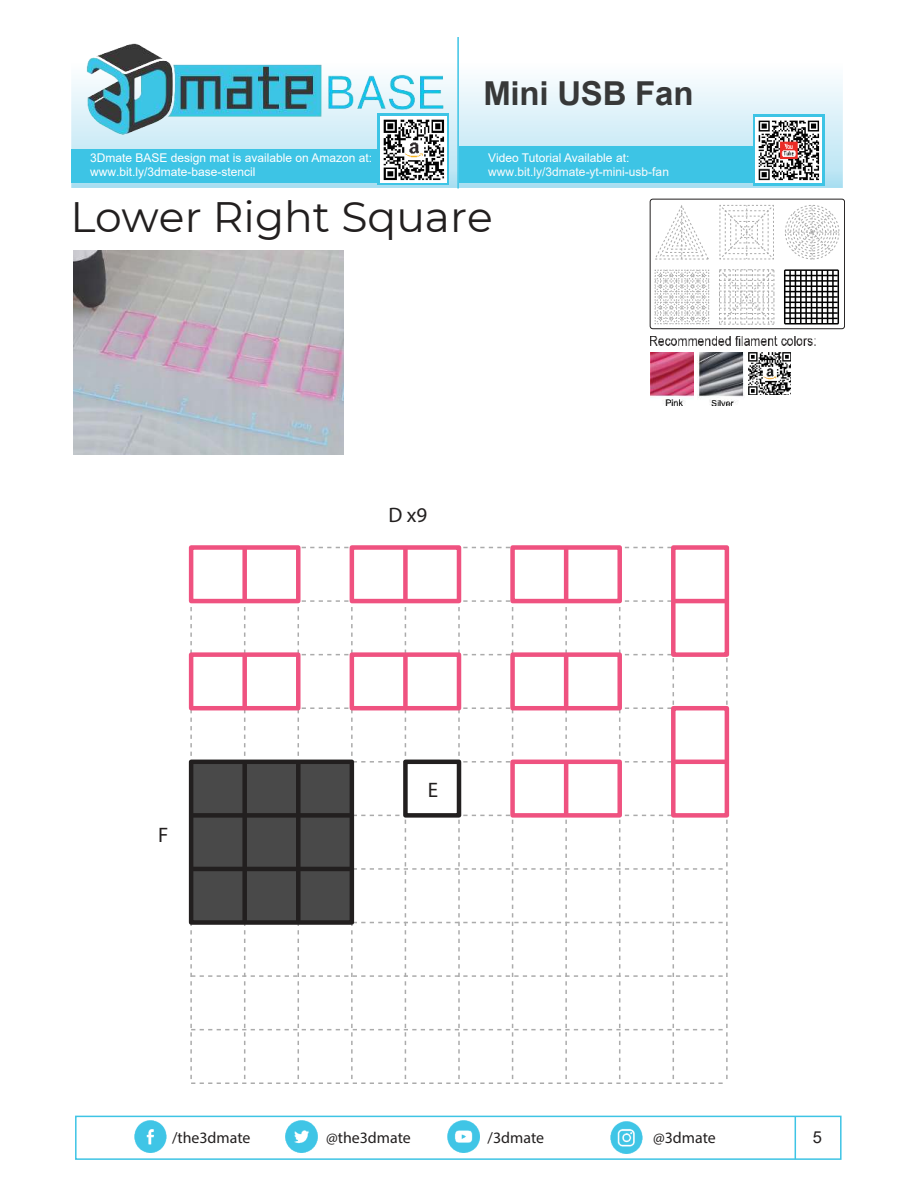
<style>
.page{position:relative;width:918px;height:1188px;background:#fff}
.page>*{position:absolute;margin:0;border:0;box-sizing:border-box;transform-origin:0 0}
.t1{font:42.45px "Montserrat";color:#221f1f}
.t2{font:700 33px "Arial";letter-spacing:-.005em;color:#373838}
.t3{font:21px "Myriad Pro";color:#221f1f}
.t4{font:16.5px "Arial";color:#221f1f}
.t5{font:15.9px "Myriad Pro";color:#221f1f}
.t6{font:12px/14.4px "Arial";color:#fff}
.t7{font:12px "Arial";color:#fbfbfb}
</style>
<div class="page">
<svg style="left:190px;top:547px;width:538px;height:537px"></svg>
<div style="left:189px;top:545px;width:112px;height:58px;border:5px solid #ef5280"></div>
<div style="left:350px;top:545px;width:111px;height:58px;border:5px solid #ef5280"></div>
<div style="left:510px;top:545px;width:112px;height:58px;border:5px solid #ef5280"></div>
<div style="left:189px;top:652px;width:112px;height:58px;border:5px solid #ef5280"></div>
<div style="left:350px;top:652px;width:111px;height:58px;border:5px solid #ef5280"></div>
<div style="left:510px;top:652px;width:112px;height:58px;border:5px solid #ef5280"></div>
<div style="left:671px;top:545px;width:58px;height:112px;border:5px solid #ef5280"></div>
<div style="left:671px;top:706px;width:58px;height:112px;border:5px solid #ef5280"></div>
<div style="left:191px;top:762px;width:161px;height:161px;background:#494949"></div>
<div style="left:189px;top:760px;width:165px;height:165px;border:5px solid #221f1f"></div>
<div style="left:510px;top:760px;width:112px;height:58px;border:5px solid #ef5280"></div>
<div style="left:403px;top:760px;width:58px;height:58px;border:5px solid #221f1f"></div>
<div style="left:242px;top:547px;width:5px;height:54px;background:#ef5280"></div>
<div style="left:403px;top:547px;width:5px;height:54px;background:#ef5280"></div>
<hr style="left:564px;top:547px;width:4px;height:54px;background:#ef5280">
<hr style="left:673px;top:599px;width:54px;height:4px;background:#ef5280">
<div style="left:242px;top:655px;width:5px;height:53px;background:#ef5280"></div>
<div style="left:403px;top:655px;width:5px;height:53px;background:#ef5280"></div>
<hr style="left:564px;top:655px;width:4px;height:53px;background:#ef5280">
<hr style="left:564px;top:762px;width:4px;height:53px;background:#ef5280">
<hr style="left:673px;top:760px;width:54px;height:4px;background:#ef5280">
<div style="left:191px;top:813px;width:161px;height:5px;background:#221f1f"></div>
<div style="left:242px;top:762px;width:5px;height:161px;background:#221f1f"></div>
<hr style="left:191px;top:867px;width:161px;height:4px;background:#221f1f">
<div style="left:296px;top:762px;width:5px;height:161px;background:#221f1f"></div>
<img style="left:651px;top:336px;width:164px;height:9px">
<img style="left:651px;top:353px;width:42px;height:52px">
<img style="left:748px;top:353px;width:42px;height:42px">
<img style="left:698px;top:353px;width:46px;height:53px">
<svg style="left:650px;top:199px;width:195px;height:130px"></svg>
<img style="left:71px;top:79px;width:772px;height:109px">
<svg style="left:377px;top:140px;width:72px;height:45px"></svg>
<svg style="left:753px;top:114px;width:71px;height:72px"></svg>
<div style="left:71px;top:150px;width:358px;height:33px;background:#3dc4e5"></div>
<div style="left:459px;top:147px;width:356px;height:36px;background:#3dc4e5"></div>
<hr style="left:457px;top:37px;width:2px;height:152px;background:#3dc4e5">
<img style="left:73px;top:37px;width:385px;height:103px">
<img style="left:381px;top:117px;width:65px;height:66px">
<div style="left:75px;top:1116px;width:767px;height:44px;border:2px solid #3ec4e5"></div>
<hr style="left:795px;top:1116px;width:1px;height:43px;background:#3ec4e5">
<img style="left:134px;top:1120px;width:33px;height:32px">
<img style="left:610px;top:1121px;width:33px;height:32px">
<img style="left:448px;top:1120px;width:32px;height:32px">
<img style="left:286px;top:1121px;width:32px;height:32px">
<img style="left:756px;top:117px;width:65px;height:66px">
<img style="left:73px;top:251px;width:270px;height:204px">
<h2 class="t2" style="left:483px;top:81px;width:212px">Mini USB Fan</h2>
<p class="t6" style="left:90px;top:152px;width:284px">3Dmate BASE design mat is available on Amazon at: www.bit.ly/3dmate-base-stencil</p>
<p class="t6" style="left:488px;top:152px;width:143px">Video Tutorial Available at:</p>
<p class="t7" style="left:488px;top:168px;width:182px">www.bit.ly/3dmate-yt-mini-usb-fan</p>
<h1 class="t1" style="left:71px;top:201px;width:424px">Lower Right Square</h1>
<h3 class="t3" style="left:388px;top:507px;width:40px">D x9</h3>
<h3 class="t3" style="left:158px;top:827px;width:12px">F</h3>
<h3 class="t3" style="left:428px;top:782px;width:12px">E</h3>
<h3 class="t5" style="left:172px;top:1131px;width:80px">/the3dmate</h3>
<h3 class="t5" style="left:326px;top:1131px;width:86px">@the3dmate</h3>
<h3 class="t5" style="left:488px;top:1131px;width:58px">/3dmate</h3>
<h3 class="t5" style="left:653px;top:1131px;width:64px">@3dmate</h3>
<h3 class="t4" style="left:813px;top:1131px;width:11px">5</h3>
</div>
